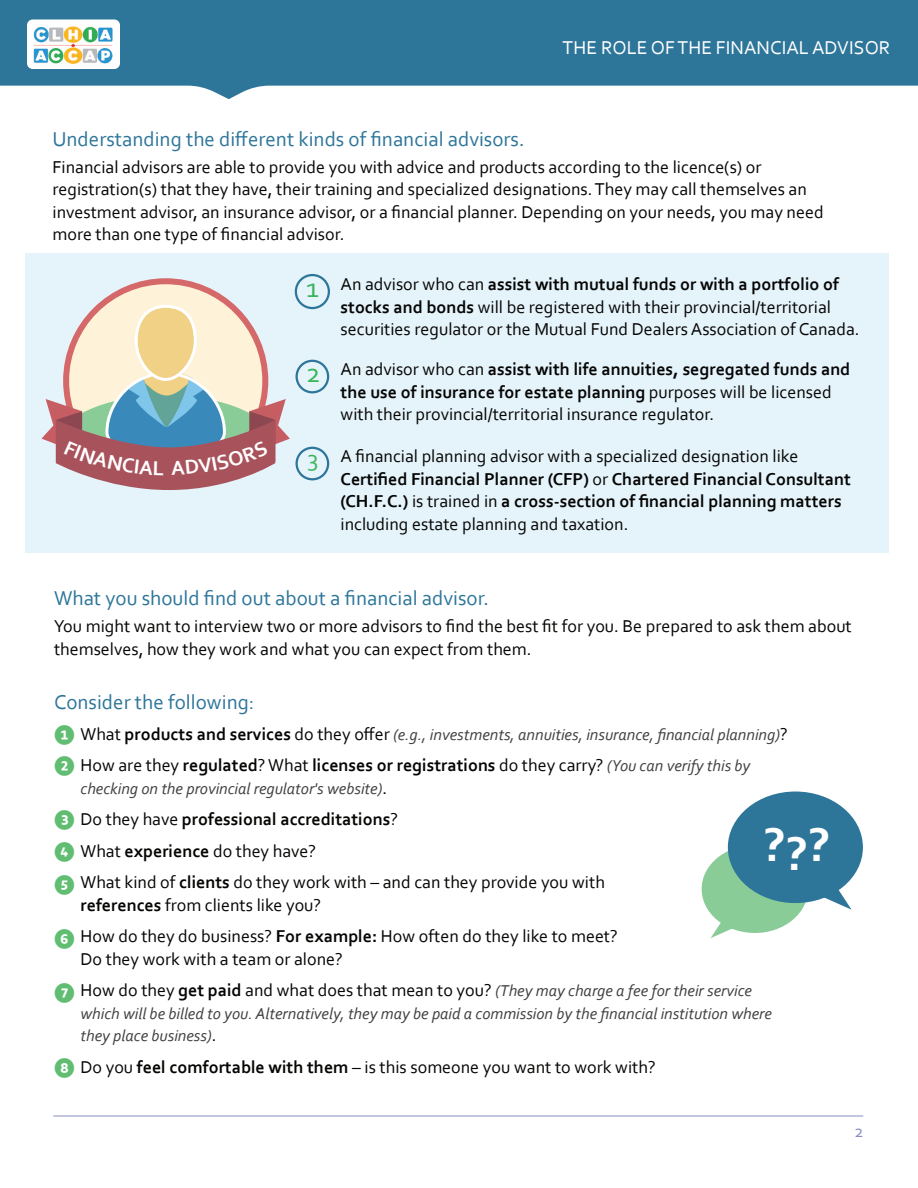
<style>
.page{position:relative;width:918px;height:1188px;background:#fff}
.page>*{position:absolute;margin:0;border:0;box-sizing:border-box;transform-origin:0 0}
.t1{font:700 49.65px "Corbel";color:#fff}
.t2{font:28.5px "Corbel";color:#36b559}
.t3{font:24px "Corbel";color:#36b559}
.t4{font:700 22.5px/32.2px "Corbel";color:#60bd72}
.t5{font:21px "Corbel";color:#2d769a}
.t6{font:19.5px "Corbel";color:#fff}
.t7{font:18px/22.5px "Corbel";color:#050504}
.t8{font:700 18px/22.5px "Corbel";color:#050504}
.t9{font:18px "Corbel";color:#8b8dc1}
.t10{font:italic 16.5px/22.5px "Corbel";color:#414042}
.s1{font-weight:700}
.s2{font-weight:400}
.s3{font-style:normal;font-size:18px;color:#050504}
.s4{font-weight:700;font-style:normal;font-size:18px;color:#050504}
.s5{font-weight:400;font-style:italic;font-size:16.5px;color:#414042}
.s6{font-style:italic;font-size:16.5px;color:#414042}
</style>
<div class="page">
<hr style="left:53px;top:1116px;width:810px;height:1px;background:#8b8dc1">
<div style="left:26px;top:253px;width:864px;height:300px;background:#e5f3fa"></div>
<div style="left:295px;top:274px;width:35px;height:35px;border:2px solid #2d769a;border-radius:50%"></div>
<div style="left:296px;top:360px;width:33px;height:33px;border:2px solid #2d769a;border-radius:50%"></div>
<div style="left:296px;top:447px;width:33px;height:33px;border:2px solid #2d769a;border-radius:50%"></div>
<div style="left:702px;top:845px;width:106px;height:88px;background:#8acc97;border-radius:50%"></div>
<svg style="left:711px;top:916px;width:29px;height:22px"></svg>
<div style="left:728px;top:792px;width:135px;height:111px;background:#2d769a;border-radius:50%"></div>
<svg style="left:814px;top:881px;width:38px;height:29px"></svg>
<svg style="left:0;top:0;width:918px;height:99px;background:#4988a7"></svg>
<div style="left:27px;top:19px;width:93px;height:50px;background:#fff;border-radius:6px"></div>
<img style="left:34px;top:27px;width:79px;height:36px">
<svg style="left:42px;top:278px;width:248px;height:212px"></svg>
<p class="t6" style="left:563px;top:36px;width:329px">THE ROLE OF THE FINANCIAL ADVISOR</p>
<p class="t5" style="left:52px;top:126px;width:474px">Understanding the different kinds of financial advisors.</p>
<p class="t7" style="left:52px;top:155px;width:773px">Financial advisors are able to provide you with advice and products according to the licence(s) or registration(s) that they have, their training and specialized designations. They may call themselves an investment advisor, an insurance advisor, or a financial planner. Depending on your needs, you may need more than one type of financial advisor.</p>
<p class="t7" style="left:341px;top:273px;width:521px">An advisor who can <span class="s1">assist with mutual funds or with a portfolio of stocks and bonds</span> will be registered with their provincial/territorial securities regulator or the Mutual Fund Dealers Association of Canada.</p>
<h2 class="t2" style="left:306px;top:270px;width:14px">1</h2>
<h2 class="t2" style="left:306px;top:355px;width:16px">2</h2>
<h3 class="t3" style="left:308px;top:443px;width:12px">3</h3>
<p class="t7" style="left:341px;top:358px;width:511px">An advisor who can <span class="s1">assist with life annuities, segregated funds and the use of insurance for estate planning</span> purposes will be licensed with their provincial/territorial insurance regulator.</p>
<p class="t8" style="left:341px;top:445px;width:512px"><span class="s2">A financial planning advisor with a specialized designation like </span>Certified Financial Planner (CFP) <span class="s2">or</span> Chartered Financial Consultant (CH.F.C.) <span class="s2">is trained in</span> a cross-section of financial planning matters <span class="s2">including estate planning and taxation.</span></p>
<p class="t5" style="left:54px;top:585px;width:437px">What you should find out about a financial advisor.</p>
<p class="t7" style="left:54px;top:614px;width:799px">You might want to interview two or more advisors to find the best fit for you. Be prepared to ask them about themselves, how they work and what you can expect from them.</p>
<p class="t5" style="left:54px;top:689px;width:202px">Consider the following:</p>
<p class="t4" style="left:54px;top:718px;width:23px;line-height:31.5px">❶<br>❷</p>
<p class="t4" style="left:54px;top:803px;width:23px;text-align:justify">❸<br>❹<br>❺</p>
<p class="t4" style="left:54px;top:921px;width:23px">❻</p>
<p class="t4" style="left:54px;top:975px;width:23px">❼</p>
<p class="t10" style="left:80px;top:723px;width:709px"><span class="s3">What</span> <span class="s4">products and services</span> <span class="s3">do they offer</span> (e.g., investments, annuities, insurance, financial planning)<span class="s3">?</span></p>
<p class="t8" style="left:80px;top:754px;width:671px"><span class="s2">How are they</span> regulated<span class="s2">? What</span> licenses or registrations <span class="s2">do they carry?</span> <span class="s5">(You can verify this by</span></p>
<p class="t10" style="left:81px;top:777px;width:308px">checking on the provincial regulator's website)<span class="s3">.</span></p>
<p class="t7" style="left:80px;top:803px;width:526px;line-height:31.5px">Do they have <span class="s1">professional accreditations</span>?<br>What <span class="s1">experience</span> do they have?<br>What kind of <span class="s1">clients</span> do they work with – and can they provide you with</p>
<p class="t7" style="left:80px;top:889px;width:539px;line-height:31.5px"><span class="s1">references</span> from clients like you?<br>How do they do business? <span class="s1">For example:</span> How often do they like to meet?</p>
<p class="t7" style="left:80px;top:943px;width:673px;line-height:31.5px">Do they work with a team or alone?<br>How do they <span class="s1">get paid</span> and what does that mean to you? <span class="s6">(They may charge a fee for their service</span></p>
<p class="t10" style="left:80px;top:1002px;width:693px">which will be billed to you. Alternatively, they may be paid a commission by the financial institution where they place business)<span class="s3">.</span></p>
<p class="t7" style="left:81px;top:1055px;width:577px">Do you <span class="s1">feel comfortable with them</span> – is this someone you want to work with?</p>
<h1 class="t1" style="left:764px;top:814px;width:68px">???</h1>
<p class="t4" style="left:54px;top:1050px;width:23px">❽</p>
<p class="t9" style="left:855px;top:1120px;width:11px">2</p>
</div>
